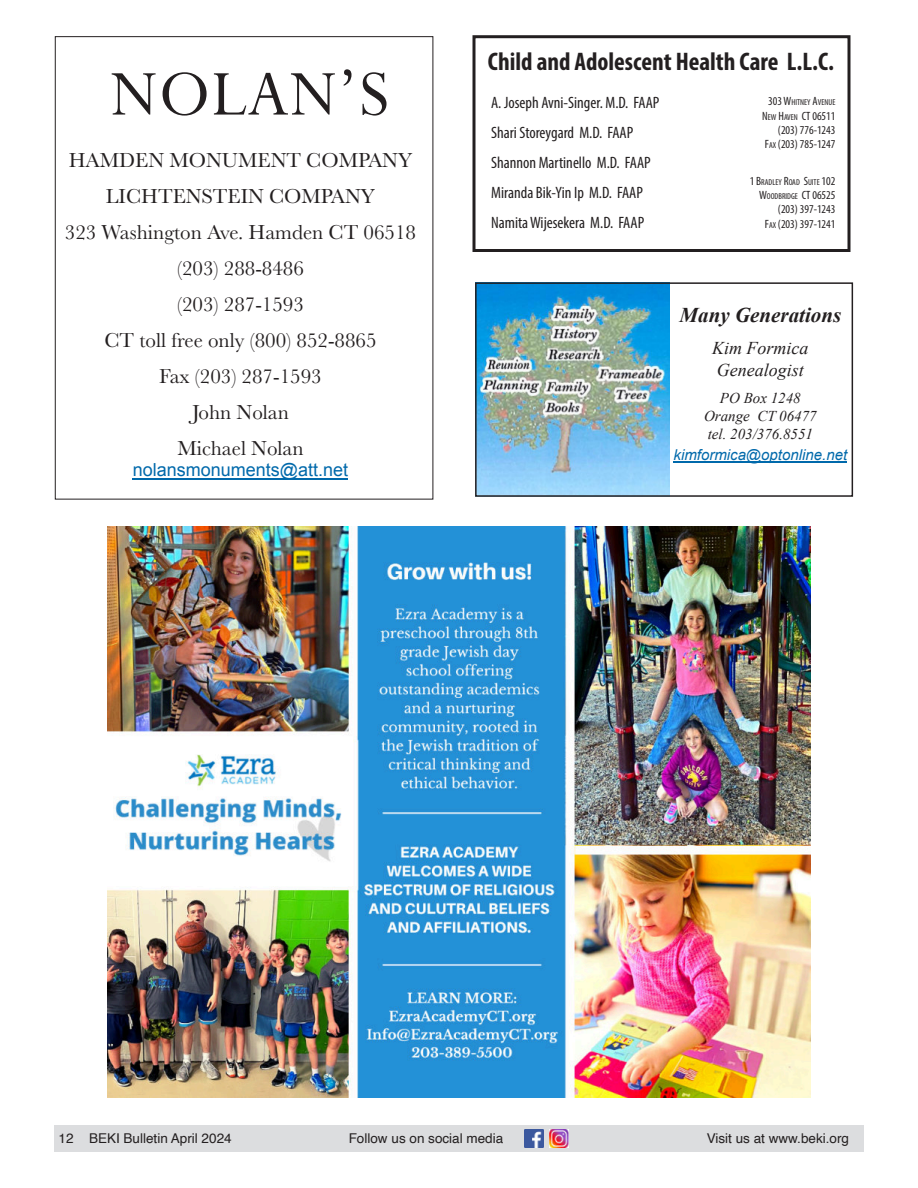
<style>
.page{position:relative;width:918px;height:1188px;background:#fff}
.page>*{position:absolute;margin:0;border:0;box-sizing:border-box;transform-origin:0 0}
.t1{font:72px "Perpetua";color:#231f20}
.t2{font:700 condensed 25.5px "Myriad Pro";color:#231f20}
.t3{font:21px/36px "Baskerville";color:#231f20;text-align:center}
.t4{font:italic 700 21px "Times New Roman";color:#231f20}
.t5{font:18px "Arial";color:#0069ab}
.t6{font:italic 18px/21.6px "Times New Roman";color:#231f20}
.t7{font:condensed 16.5px/30px "Myriad Pro";color:#231f20}
.t8{font:italic 15px/18px "Times New Roman";color:#231f20;text-align:center}
.t9{font:italic 15px "Arial";color:#0069ab}
.t10{font:13.5px "Helvetica";color:#231f20}
.t11{font:condensed 12px/14.4px "Myriad Pro";color:#231f20;text-align:right}
.t12{font:condensed 8.55px/14.4px "Myriad Pro";color:#231f20;text-align:right}
.s1{font-size:12px}
.s2{font-size:8.55px}
</style>
<div class="page">
<div style="left:54px;top:1125px;width:810px;height:27px;background:#dcdddf"></div>
<img style="left:525px;top:1129px;width:19px;height:19px">
<img style="left:550px;top:1129px;width:18px;height:19px">
<div style="left:472px;top:35px;width:378px;height:217px;background:#fff;border:3px solid #231f20"></div>
<img style="left:478px;top:285px;width:192px;height:209px">
<div style="left:475px;top:282px;width:378px;height:215px;border:2px solid #231f20"></div>
<hr style="left:674px;top:461px;width:173px;height:1px;background:#0069ab">
<hr style="left:133px;top:478px;width:215px;height:1px;background:#0069ab">
<img style="left:107px;top:526px;width:704px;height:572px">
<h1 class="t1" style="left:110px;top:69px;width:280px">NOLAN’S</h1>
<p class="t3" style="left:65px;top:142px;width:353px">HAMDEN MONUMENT COMPANY<br>LICHTENSTEIN COMPANY<br>323 Washington Ave. Hamden CT 06518 (203) 288-8486<br>(203) 287-1593<br>CT toll free only (800) 852-8865<br>Fax (203) 287-1593<br>John Nolan<br>Michael Nolan</p>
<p class="t5" style="left:133px;top:463px;width:217px">nolansmonuments@att.net</p>
<p class="t2" style="left:488px;top:51px;width:348px">Child and Adolescent Health Care L.L.C.</p>
<p class="t7" style="left:491px;top:89px;width:170px">A. Joseph Avni-Singer. M.D. FAAP<br>Shari Storeygard M.D. FAAP<br>Shannon Martinello M.D. FAAP<br>Miranda Bik-Yin Ip M.D. FAAP<br>Namita Wijesekera M.D. FAAP</p>
<p class="t12" style="left:768px;top:96px;width:69px"><span class="s1">303 W</span>HITNEY <span class="s1">A</span>VENUE</p>
<p class="t11" style="left:762px;top:109px;width:75px">N<span class="s2">EW</span> H<span class="s2">AVEN</span> CT 06511 (203) 776-1243<br>F<span class="s2">AX</span> (203) 785-1247</p>
<p class="t12" style="left:750px;top:175px;width:87px"><span class="s1">1 B</span>RADLEY <span class="s1">R</span>OAD <span class="s1">S</span>UITE <span class="s1">102<br>W</span>OODBRIDGE <span class="s1">CT 06525</span></p>
<p class="t11" style="left:765px;top:203px;width:72px">(203) 397-1243<br>F<span class="s2">AX</span> (203) 397-1241</p>
<p class="t4" style="left:680px;top:308px;width:163px">Many Generations</p>
<p class="t6" style="left:712px;top:339px;width:98px">Kim Formica<br>Genealogist</p>
<p class="t8" style="left:704px;top:390px;width:114px">PO Box 1248<br>Orange CT 06477 tel. 203/376.8551</p>
<p class="t9" style="left:674px;top:449px;width:175px">kimformica@optonline.net</p>
<p class="t10" style="left:59px;top:1133px;width:175px">12 BEKI Bulletin April 2024</p>
<p class="t10" style="left:349px;top:1133px;width:156px">Follow us on social media</p>
<p class="t10" style="left:707px;top:1133px;width:144px">Visit us at www.beki.org</p>
</div>
